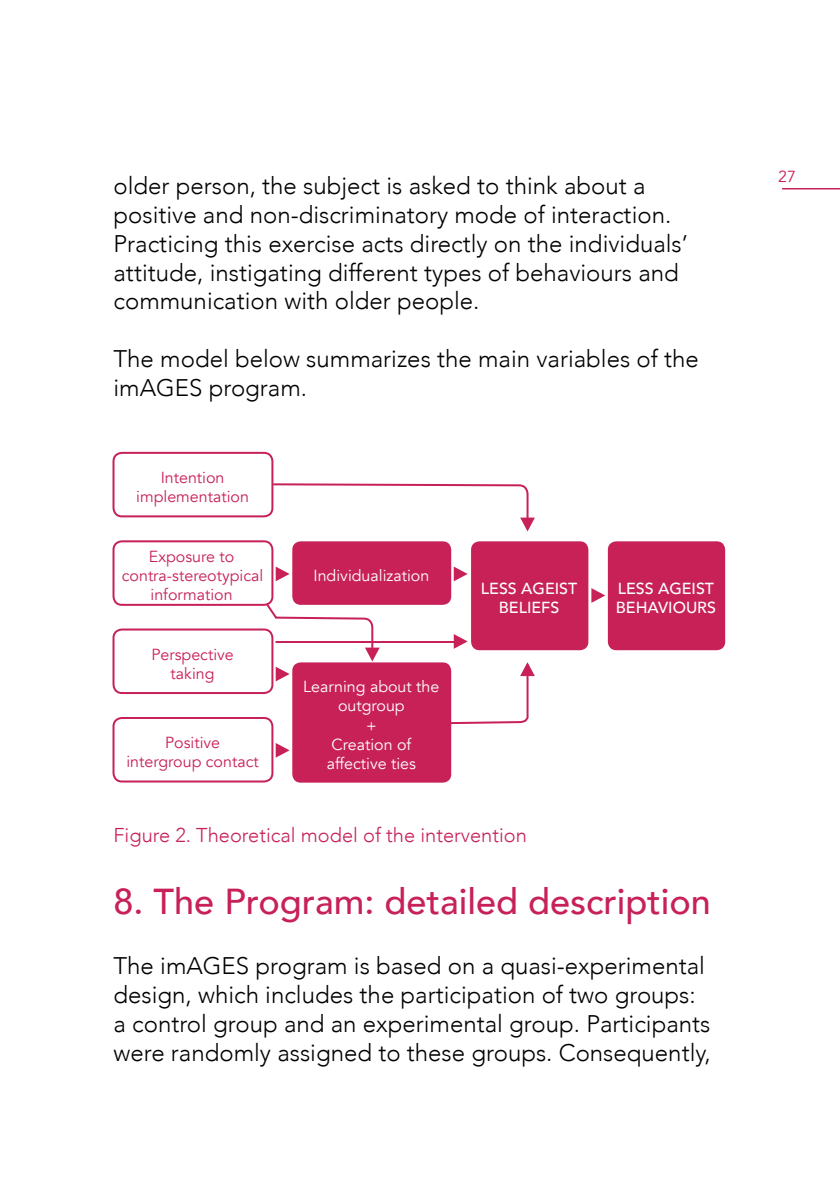
<style>
.page{position:relative;width:840px;height:1191px;background:#fff}
.page>*{position:absolute;margin:0;border:0;box-sizing:border-box;transform-origin:0 0}
.t1{font:500 36px "Avenir";color:#c72158}
.t2{font:300 24px/28.8px "Avenir";color:#000}
.t3{font:300 20px "Avenir";color:#c72158}
.t4{font:16px/19.2px "Avenir";color:#c72158;text-align:center}
.t5{font:16px/19.2px "Avenir";color:#fff;text-align:center}
.t6{font:500 16px "Avenir";color:#fff}
</style>
<div class="page">
<hr style="left:781px;top:188px;width:58px;height:1px;background:#c72158">
<div style="left:112px;top:452px;width:161px;height:65px;border:2px solid #c72158;border-radius:9px"></div>
<div style="left:112px;top:628px;width:161px;height:66px;border:2px solid #c72158;border-radius:9px"></div>
<div style="left:471px;top:541px;width:117px;height:109px;background:#c72158;border-radius:9px"></div>
<div style="left:607px;top:541px;width:117px;height:109px;background:#c72158;border-radius:9px"></div>
<div style="left:112px;top:540px;width:161px;height:66px;border:2px solid #c72158;border-radius:9px"></div>
<div style="left:292px;top:541px;width:159px;height:64px;background:#c72158;border-radius:9px"></div>
<div style="left:112px;top:717px;width:161px;height:65px;border:2px solid #c72158;border-radius:9px"></div>
<div style="left:292px;top:662px;width:159px;height:120px;background:#c72158;border-radius:9px"></div>
<svg style="left:275px;top:566px;width:14px;height:15px"></svg>
<svg style="left:453px;top:566px;width:14px;height:15px"></svg>
<svg style="left:275px;top:743px;width:14px;height:14px"></svg>
<svg style="left:591px;top:588px;width:14px;height:15px"></svg>
<svg style="left:271px;top:482px;width:263px;height:49px"></svg>
<svg style="left:448px;top:662px;width:86px;height:63px"></svg>
<svg style="left:453px;top:634px;width:14px;height:15px"></svg>
<hr style="left:275px;top:641px;width:180px;height:2px;background:#c72158">
<svg style="left:264px;top:601px;width:115px;height:80px"></svg>
<p class="t2" style="left:113px;top:171px;width:575px">older person, the subject is asked to think about a positive and non-discriminatory mode of interaction.<br>Practicing this exercise acts directly on the individuals’ attitude, instigating different types of behaviours and communication with older people.</p>
<p class="t2" style="left:113px;top:344px;width:586px">The model below summarizes the main variables of the imAGES program.</p>
<p class="t4" style="left:161px;top:468px;width:65px">Intention</p>
<p class="t4" style="left:136px;top:487px;width:114px">implementation</p>
<p class="t4" style="left:149px;top:547px;width:87px">Exposure to</p>
<p class="t4" style="left:122px;top:566px;width:143px">contra-stereotypical information</p>
<p class="t5" style="left:313px;top:566px;width:117px">Individualization</p>
<p class="t4" style="left:151px;top:645px;width:84px">Perspective</p>
<p class="t4" style="left:170px;top:664px;width:45px">taking</p>
<p class="t4" style="left:165px;top:733px;width:57px">Positive</p>
<p class="t4" style="left:126px;top:752px;width:134px">intergroup contact</p>
<p class="t5" style="left:303px;top:677px;width:137px">Learning about the outgroup</p>
<p class="t5" style="left:366px;top:715px;width:12px">+</p>
<p class="t5" style="left:331px;top:735px;width:81px">Creation of</p>
<p class="t5" style="left:326px;top:754px;width:91px">affective ties</p>
<p class="t6" style="left:480px;top:575px;width:98px">LESS AGEIST</p>
<p class="t6" style="left:498px;top:594px;width:62px">BELIEFS</p>
<p class="t3" style="left:113px;top:823px;width:414px">Figure 2. Theoretical model of the intervention</p>
<p class="t6" style="left:617px;top:575px;width:98px">LESS AGEIST</p>
<p class="t6" style="left:615px;top:594px;width:102px">BEHAVIOURS</p>
<p class="t1" style="left:113px;top:870px;width:598px">8. The Program: detailed description</p>
<p class="t2" style="left:113px;top:951px;width:598px">The imAGES program is based on a quasi-experimental design, which includes the participation of two groups: a control group and an experimental group. Participants were randomly assigned to these groups. Consequently,</p>
<p class="t4" style="left:777px;top:167px;width:19px">27</p>
</div>
